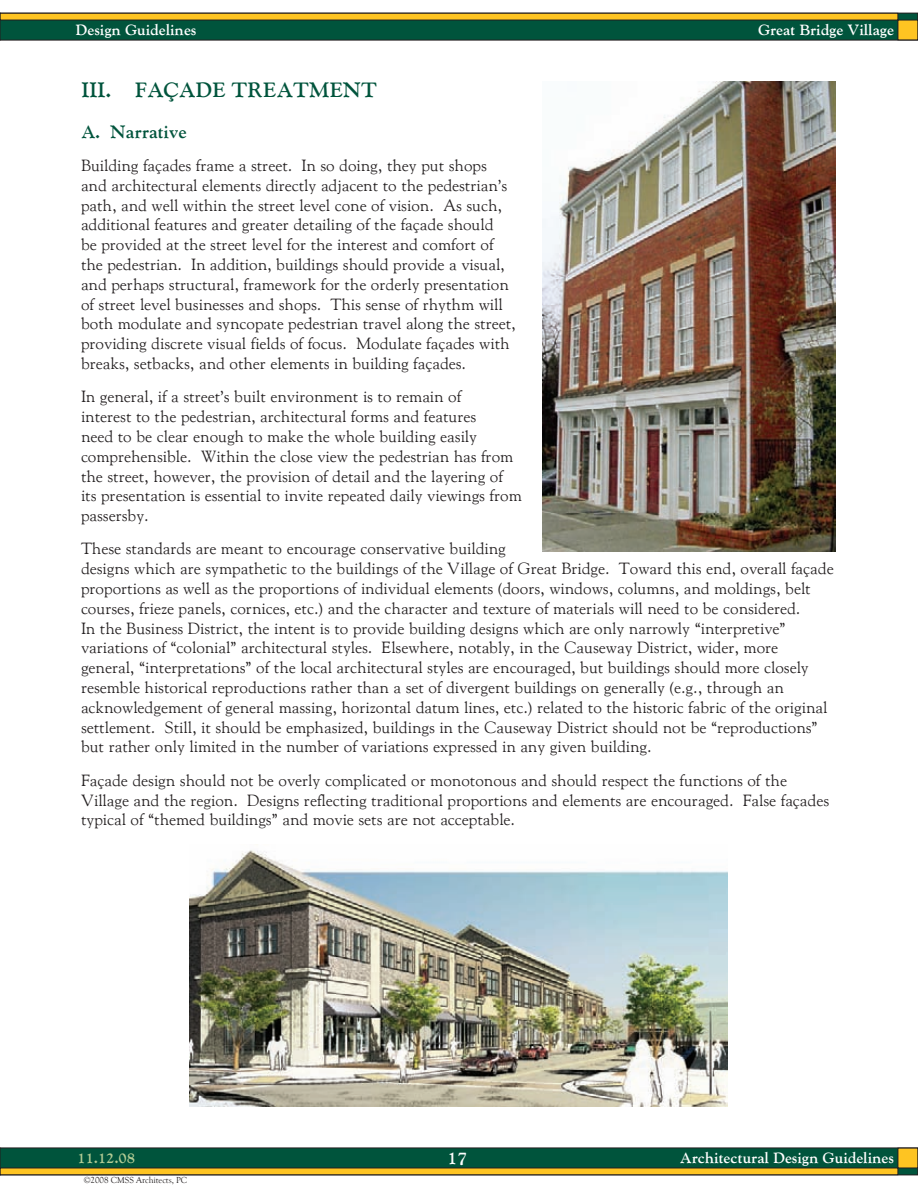
<style>
.page{position:relative;width:918px;height:1188px;background:#fff}
.page>*{position:absolute;margin:0;border:0;box-sizing:border-box;transform-origin:0 0}
.t1{font:700 21px "Goudy Old Style ATT";color:#00543c}
.t2{font:700 18px "Goudy Old Style ATT";color:#00543c}
.t3{font:700 18px "Goudy Old Style ATT";color:#fff}
.t4{font:16.5px/19.8px "Goudy Old Style ATT";color:#231f20}
.t5{font:700 15px "Goudy Old Style ATT";color:#fff}
.t6{font:700 15px "Goudy Old Style ATT";color:#b4cc95}
.t7{font:9px "Goudy Old Style T";color:#231f20}
</style>
<div class="page">
<div style="left:0;top:13px;width:918px;height:27px;background:#00543c"></div>
<div style="left:0;top:13px;width:918px;height:27px;border:1px solid #231f20"></div>
<div style="left:898px;top:20px;width:20px;height:20px;background:#fec422"></div>
<div style="left:0;top:13px;width:898px;height:7px;background:#fec422"></div>
<div style="left:0;top:13px;width:898px;height:7px;border:1px solid #231f20"></div>
<div style="left:0;top:1148px;width:918px;height:27px;background:#00543c"></div>
<div style="left:0;top:1148px;width:918px;height:27px;border:1px solid #231f20"></div>
<div style="left:898px;top:1148px;width:20px;height:20px;background:#fec422"></div>
<div style="left:0;top:1168px;width:898px;height:7px;background:#fec422"></div>
<div style="left:0;top:1168px;width:898px;height:7px;border:1px solid #231f20"></div>
<img style="left:190px;top:850px;width:537px;height:257px">
<img style="left:543px;top:81px;width:292px;height:470px">
<p class="t5" style="left:76px;top:21px;width:122px">Design Guidelines</p>
<p class="t5" style="left:758px;top:21px;width:137px">Great Bridge Village</p>
<p class="t1" style="left:81px;top:77px;width:289px">III. Façade Treatment</p>
<p class="t2" style="left:81px;top:121px;width:107px">A. Narrative</p>
<p class="t4" style="left:81px;top:156px;width:436px">Building façades frame a street. In so doing, they put shops and architectural elements directly adjacent to the pedestrian’s path, and well within the street level cone of vision. As such, additional features and greater detailing of the façade should<br>be provided at the street level for the interest and comfort of the pedestrian. In addition, buildings should provide a visual, and perhaps structural, framework for the orderly presentation of street level businesses and shops. This sense of rhythm will both modulate and syncopate pedestrian travel along the street, providing discrete visual fields of focus. Modulate façades with breaks, setbacks, and other elements in building façades.</p>
<p class="t4" style="left:81px;top:387px;width:442px">In general, if a street’s built environment is to remain of<br>interest to the pedestrian, architectural forms and features<br>need to be clear enough to make the whole building easily comprehensible. Within the close view the pedestrian has from the street, however, the provision of detail and the layering of its presentation is essential to invite repeated daily viewings from passersby.</p>
<p class="t4" style="left:81px;top:539px;width:754px">These standards are meant to encourage conservative building<br>designs which are sympathetic to the buildings of the Village of Great Bridge. Toward this end, overall façade proportions as well as the proportions of individual elements (doors, windows, columns, and moldings, belt courses, frieze panels, cornices, etc.) and the character and texture of materials will need to be considered.<br>In the Business District, the intent is to provide building designs which are only narrowly “interpretive” variations of “colonial” architectural styles. Elsewhere, notably, in the Causeway District, wider, more general, “interpretations” of the local architectural styles are encouraged, but buildings should more closely resemble historical reproductions rather than a set of divergent buildings on generally (e.g., through an acknowledgement of general massing, horizontal datum lines, etc.) related to the historic fabric of the original settlement. Still, it should be emphasized, buildings in the Causeway District should not be “reproductions” but rather only limited in the number of variations expressed in any given building.</p>
<p class="t4" style="left:81px;top:770px;width:750px">Façade design should not be overly complicated or monotonous and should respect the functions of the<br>Village and the region. Designs reflecting traditional proportions and elements are encouraged. False façades typical of “themed buildings” and movie sets are not acceptable.</p>
<p class="t6" style="left:77px;top:1149px;width:60px">11.12.08</p>
<p class="t7" style="left:84px;top:1175px;width:105px">©2008 CMSS Architects, PC</p>
<p class="t3" style="left:447px;top:1147px;width:19px">17</p>
<p class="t5" style="left:680px;top:1149px;width:216px">Architectural Design Guidelines</p>
</div>
